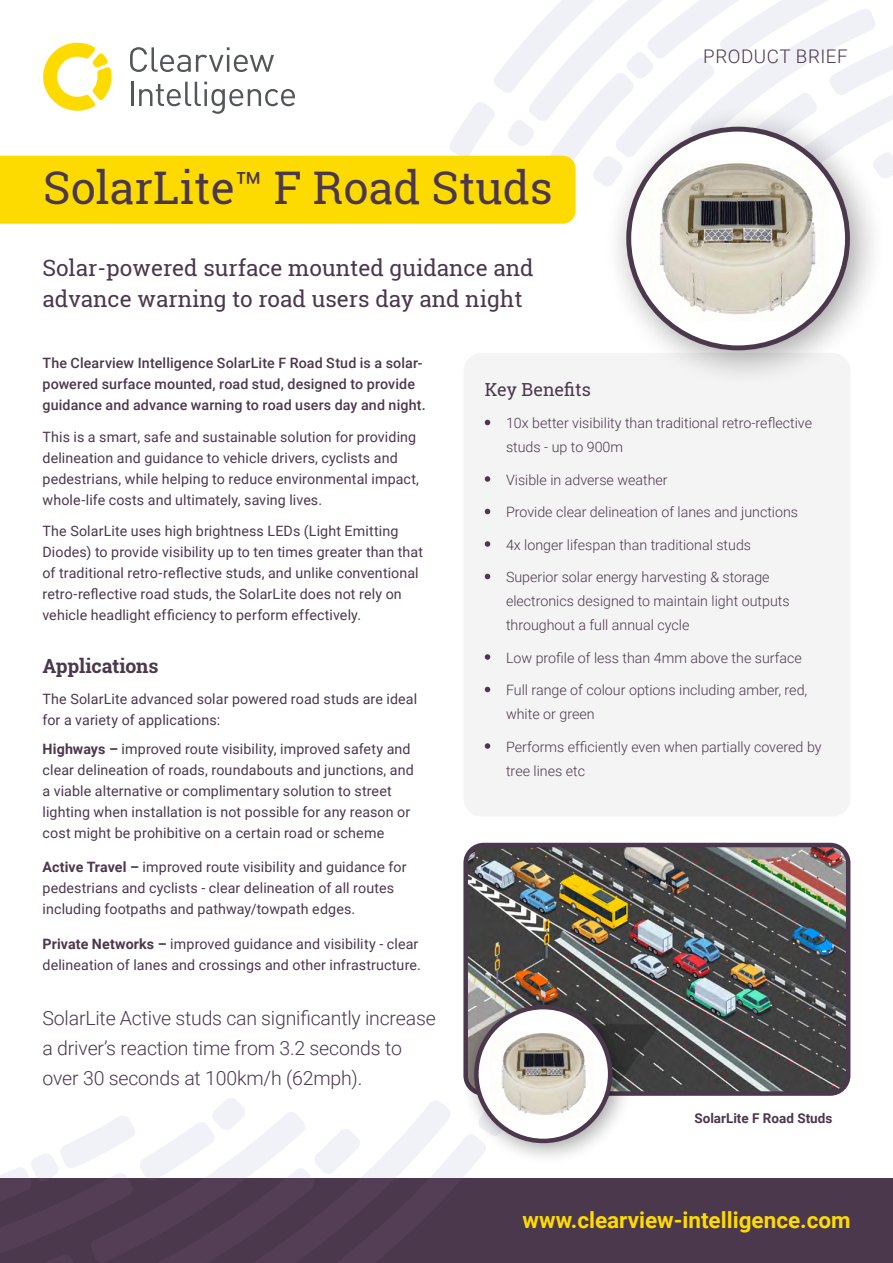
<style>
.page{position:relative;width:893px;height:1263px;background:#fff}
.page>*{position:absolute;margin:0;border:0;box-sizing:border-box;transform-origin:0 0}
.t1{font:45px "Roboto Slab";color:#4b384c}
.t2{font:22.5px/31.5px "Roboto Slab";color:#4b384c}
.t3{font:700 22.5px "Roboto";color:#fedb00}
.t4{font:300 19.5px/30px "Roboto";letter-spacing:-.01em;color:#4b384c}
.t5{font:700 19.5px "Roboto Slab";letter-spacing:-.01em;color:#4b384c}
.t6{font:300 18.75px "Roboto";letter-spacing:.03em;color:#4b384c}
.t7{font:18px "Roboto Slab";color:#4b384c}
.t8{font:14.25px/21px "Roboto";letter-spacing:.01em;color:#4b384c}
.t9{font:300 14.25px/24px "Roboto";color:#4b384c}
.t10{font:500 14.25px/21px "Roboto";letter-spacing:.01em;color:#4b384c}
.t11{font:700 13.5px "Roboto";color:#4b384c}
.s1{font-weight:700}
</style>
<div class="page">
<div style="left:0;top:1178px;width:893px;height:85px;background:#4b384c"></div>
<svg style="left:0;top:1098px;width:472px;height:80px"></svg>
<img style="left:468px;top:848px;width:377px;height:243px">
<div style="left:463px;top:843px;width:387px;height:253px;border:4px solid #4b384c;border-radius:18px"></div>
<svg style="left:0;top:0;width:893px;height:224px"></svg>
<div style="left:463px;top:353px;width:387px;height:463px;background:#f4f4f4;border-radius:18px"></div>
<svg style="left:485px;top:420px;width:5px;height:5px"></svg>
<svg style="left:485px;top:476px;width:5px;height:6px"></svg>
<svg style="left:485px;top:509px;width:5px;height:5px"></svg>
<svg style="left:485px;top:541px;width:5px;height:6px"></svg>
<svg style="left:485px;top:574px;width:5px;height:5px"></svg>
<svg style="left:485px;top:654px;width:5px;height:6px"></svg>
<svg style="left:485px;top:687px;width:5px;height:5px"></svg>
<svg style="left:485px;top:743px;width:5px;height:6px"></svg>
<div style="left:603px;top:103px;width:284px;height:284px;background:#000;opacity:.36"></div>
<div style="left:629px;top:129px;width:218px;height:219px;background:#fff;border-radius:50%"></div>
<img style="left:636px;top:160px;width:193px;height:161px">
<div style="left:626px;top:127px;width:224px;height:223px;border:5px solid #4b384c;border-radius:50%"></div>
<svg style="left:635px;top:1022px;width:24px;height:74px;background:#434243"></svg>
<div style="left:460px;top:990px;width:175px;height:176px;background:#000;opacity:.36"></div>
<svg style="left:476px;top:1007px;width:134px;height:134px"></svg>
<img style="left:489px;top:1031px;width:104px;height:87px">
<div style="left:474px;top:1005px;width:138px;height:138px;border:4px solid #4b384c;border-radius:50%"></div>
<h1 class="t1" style="left:43px;top:156px;width:511px">SolarLite™ F Road Studs</h1>
<h2 class="t2" style="left:43px;top:251px;width:493px">Solar-powered surface mounted guidance and advance warning to road users day and night</h2>
<h3 class="t6" style="left:703px;top:43px;width:146px">PRODUCT BRIEF</h3>
<p class="t10" style="left:43px;top:352px;width:385px">The Clearview Intelligence SolarLite F Road Stud is a solar&shy;powered surface mounted, road stud, designed to provide guidance and advance warning to road users day and night.</p>
<p class="t8" style="left:43px;top:425px;width:378px">This is a smart, safe and sustainable solution for providing delineation and guidance to vehicle drivers, cyclists and pedestrians, while helping to reduce environmental impact, whole-life costs and ultimately, saving lives.</p>
<p class="t8" style="left:43px;top:520px;width:382px">The SolarLite uses high brightness LEDs (Light Emitting Diodes) to provide visibility up to ten times greater than that of traditional retro-reflective studs, and unlike conventional retro-reflective road studs, the SolarLite does not rely on vehicle headlight efficiency to perform effectively.</p>
<h3 class="t5" style="left:43px;top:652px;width:118px">Applications</h3>
<p class="t8" style="left:43px;top:688px;width:376px">The SolarLite advanced solar powered road studs are ideal for a variety of applications:</p>
<p class="t8" style="left:43px;top:738px;width:373px"><span class="s1">Highways –</span> improved route visibility, improved safety and clear delineation of roads, roundabouts and junctions, and a viable alternative or complimentary solution to street lighting when installation is not possible for any reason or cost might be prohibitive on a certain road or scheme</p>
<p class="t8" style="left:43px;top:856px;width:366px"><span class="s1">Active Travel –</span> improved route visibility and guidance for pedestrians and cyclists - clear delineation of all routes including footpaths and pathway/towpath edges.</p>
<p class="t8" style="left:43px;top:933px;width:380px"><span class="s1">Private Networks –</span> improved guidance and visibility - clear delineation of lanes and crossings and other infrastructure.</p>
<h3 class="t4" style="left:43px;top:1002px;width:395px">SolarLite Active studs can significantly increase a driver’s reaction time from 3.2 seconds to over 30 seconds at 100km/h (62mph).</h3>
<p class="t7" style="left:485px;top:377px;width:108px">Key Benefits</p>
<p class="t9" style="left:506px;top:411px;width:308px">10x better visibility than traditional retro-reflective studs - up to 900m</p>
<p class="t9" style="left:506px;top:467px;width:163px">Visible in adverse weather</p>
<p class="t9" style="left:506px;top:500px;width:294px">Provide clear delineation of lanes and junctions</p>
<p class="t9" style="left:506px;top:532px;width:247px">4x longer lifespan than traditional studs</p>
<p class="t9" style="left:506px;top:565px;width:285px">Superior solar energy harvesting &amp; storage electronics designed to maintain light outputs throughout a full annual cycle</p>
<p class="t9" style="left:506px;top:645px;width:297px">Low profile of less than 4mm above the surface</p>
<p class="t9" style="left:506px;top:678px;width:303px">Full range of colour options including amber, red, white or green</p>
<p class="t9" style="left:506px;top:734px;width:317px">Performs efficiently even when partially covered by tree lines etc</p>
<p class="t11" style="left:694px;top:1108px;width:139px">SolarLite F Road Studs</p>
<h2 class="t3" style="left:523px;top:1204px;width:330px">www.clearview-intelligence.com</h2>
</div>
